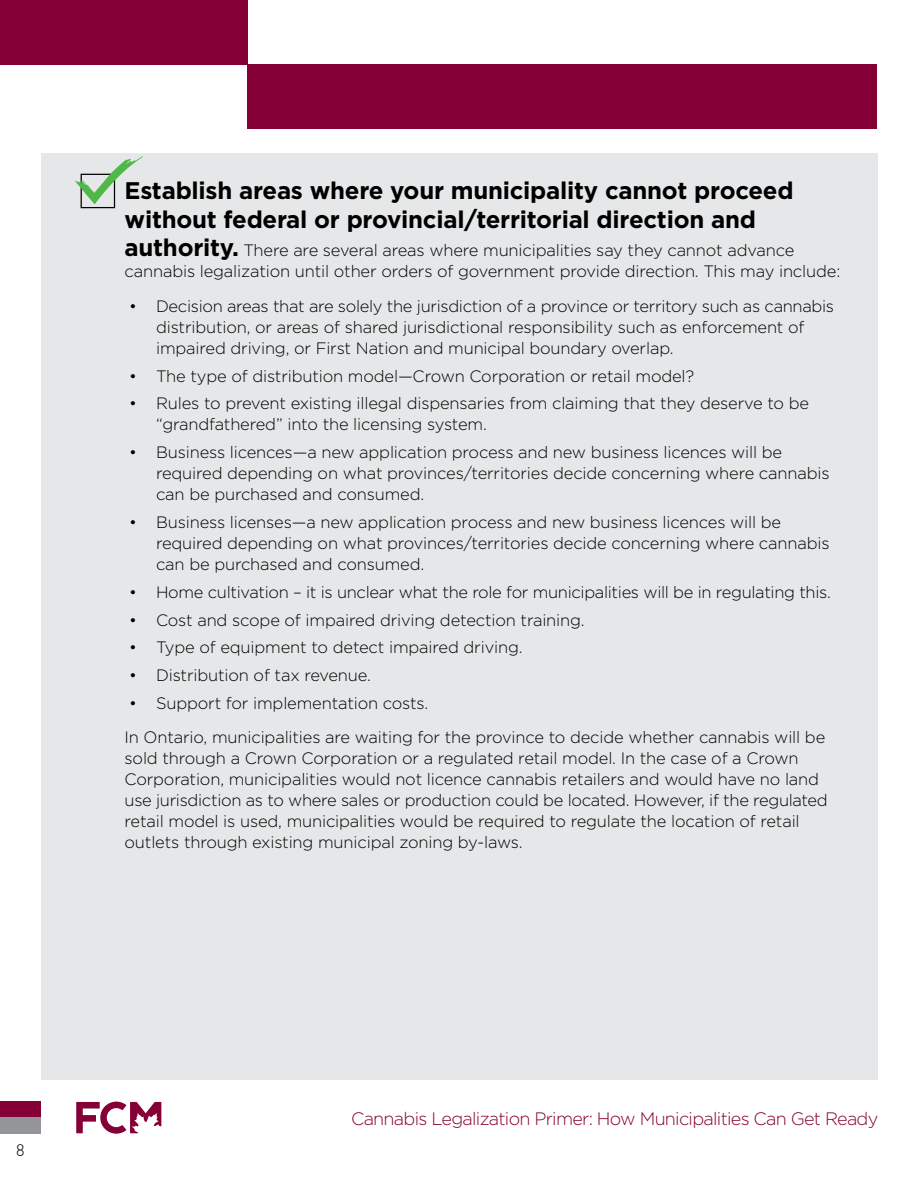
<style>
.page{position:relative;width:918px;height:1188px;background:#fff}
.page>*{position:absolute;margin:0;border:0;box-sizing:border-box;transform-origin:0 0}
.t1{font:700 24px/28.8px "Gotham";letter-spacing:-.01em;color:#000}
.t2{font:300 18px "Gotham";letter-spacing:-.04em;color:#860038}
.t3{font:300 16.5px/21px "Gotham";letter-spacing:-.01em;color:#000}
.t4{font:300 16.5px "DIN";color:#000}
.s1{font-weight:700;font-size:24px}
</style>
<div class="page">
<div style="left:0;top:1102px;width:41px;height:16px;background:#860038"></div>
<div style="left:0;top:1118px;width:41px;height:16px;background:#939598"></div>
<div style="left:41px;top:154px;width:836px;height:926px;background:#e6e7e8"></div>
<div style="left:247px;top:64px;width:630px;height:64px;background:#860038"></div>
<div style="left:0;top:0;width:247px;height:64px;background:#860038"></div>
<div style="left:81px;top:174px;width:34px;height:34px;border:1px solid #000"></div>
<svg style="left:75px;top:156px;width:68px;height:48px"></svg>
<svg style="left:76px;top:1102px;width:85px;height:32px"></svg>
<h1 class="t1" style="left:125px;top:175px;width:671px">Establish areas where your municipality cannot proceed without federal or provincial/territorial direction and</h1>
<p class="t3" style="left:125px;top:240px;width:717px"><span class="s1">authority.</span> There are several areas where municipalities say they cannot advance cannabis legalization until other orders of government provide direction. This may include:</p>
<p class="t3" style="left:156px;top:295px;width:679px;text-indent:-27px">• Decision areas that are solely the jurisdiction of a province or territory such as cannabis distribution, or areas of shared jurisdictional responsibility such as enforcement of impaired driving, or First Nation and municipal boundary overlap.</p>
<p class="t3" style="left:129px;top:365px;width:567px">• The type of distribution model—Crown Corporation or retail model?</p>
<p class="t3" style="left:156px;top:393px;width:655px;text-indent:-27px">• Rules to prevent existing illegal dispensaries from claiming that they deserve to be “grandfathered” into the licensing system.</p>
<p class="t3" style="left:156px;top:442px;width:675px;text-indent:-27px">• Business licences—a new application process and new business licences will be required depending on what provinces/territories decide concerning where cannabis can be purchased and consumed.</p>
<p class="t3" style="left:156px;top:511px;width:675px;text-indent:-27px">• Business licenses—a new application process and new business licences will be required depending on what provinces/territories decide concerning where cannabis can be purchased and consumed.</p>
<p class="t3" style="left:129px;top:581px;width:703px">• Home cultivation – it is unclear what the role for municipalities will be in regulating this.</p>
<p class="t3" style="left:129px;top:609px;width:457px">• Cost and scope of impaired driving detection training.</p>
<p class="t3" style="left:129px;top:637px;width:395px">• Type of equipment to detect impaired driving.</p>
<p class="t3" style="left:129px;top:664px;width:243px">• Distribution of tax revenue.</p>
<p class="t3" style="left:125px;top:685px;width:702px;line-height:34.5px">• Support for implementation costs.<br>In Ontario, municipalities are waiting for the province to decide whether cannabis will be</p>
<p class="t3" style="left:125px;top:748px;width:705px">sold through a Crown Corporation or a regulated retail model. In the case of a Crown Corporation, municipalities would not licence cannabis retailers and would have no land use jurisdiction as to where sales or production could be located. However, if the regulated retail model is used, municipalities would be required to regulate the location of retail outlets through existing municipal zoning by-laws.</p>
<p class="t4" style="left:16px;top:1140px;width:10px">8</p>
<p class="t2" style="left:351px;top:1109px;width:529px">Cannabis Legalization Primer: How Municipalities Can Get Ready</p>
</div>
